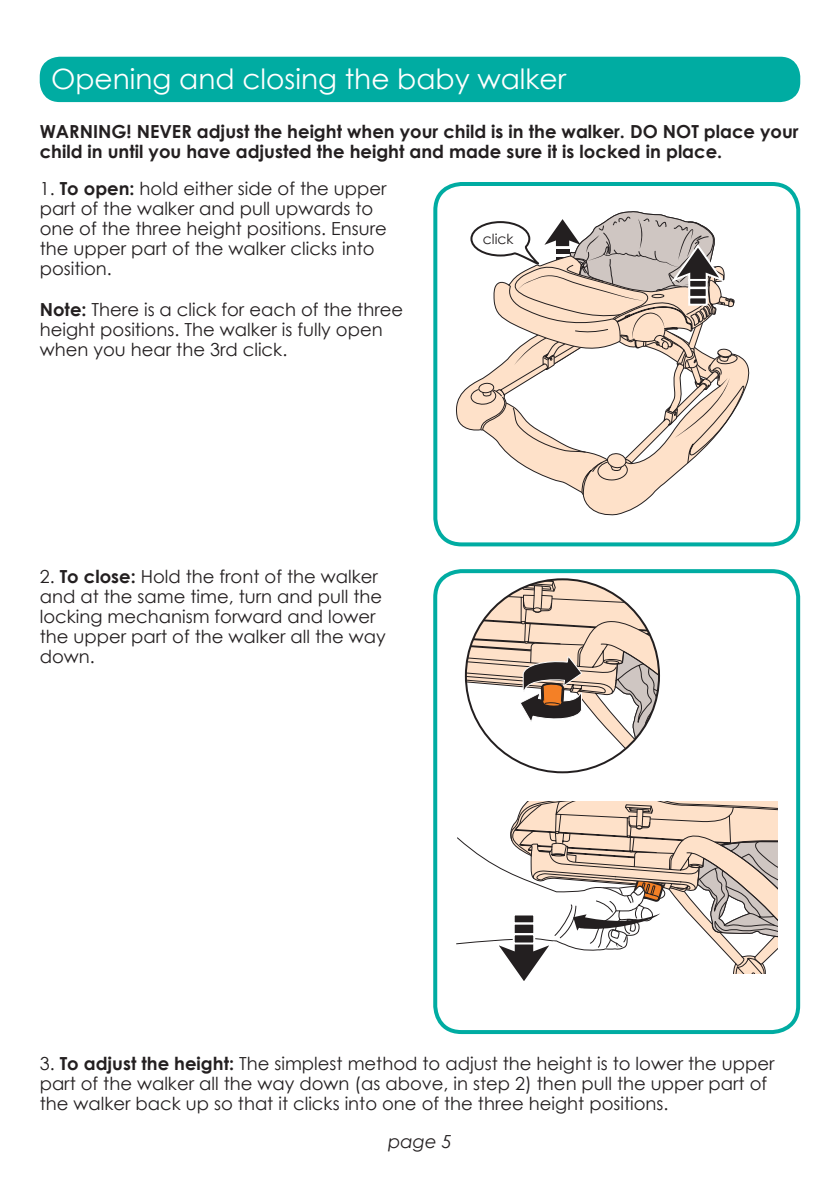
<style>
.page{position:relative;width:840px;height:1191px;background:#fff}
.page>*{position:absolute;margin:0;border:0;box-sizing:border-box;transform-origin:0 0}
.t1{font:28px "Century Gothic";color:#fff}
.Body_text_9pt{font:18px/20px "Century Gothic";color:#231f20}
.Body_text_9pt-2{font:700 18px/20px "Century Gothic";color:#231f20}
.t2{font:italic 18px "Century Gothic";color:#231f20}
.t3{font:14px "Century Gothic";color:#231f20}
.s1{font-weight:700}
</style>
<div class="page">
<div style="left:433px;top:569px;width:366px;height:465px;border:4px solid #00aca2;border-radius:26px"></div>
<svg style="left:456px;top:801px;width:320px;height:180px"></svg>
<svg style="left:465px;top:579px;width:193px;height:193px"></svg>
<div style="left:433px;top:182px;width:366px;height:364px;border:4px solid #00aca2;border-radius:26px"></div>
<svg style="left:456px;top:359px;width:293px;height:157px"></svg>
<div style="left:40px;top:57px;width:759px;height:45px;background:#00aca2;border-radius:20px"></div>
<svg style="left:469px;top:211px;width:275px;height:284px"></svg>
<p class="t1" style="left:51px;top:59px;width:516px">Opening and closing the baby walker</p>
<p class="Body_text_9pt-2" style="left:40px;top:121px;width:760px">WARNING! NEVER adjust the height when your child is in the walker. DO NOT place your child in until you have adjusted the height and made sure it is locked in place.</p>
<p class="Body_text_9pt" style="left:40px;top:179px;width:348px">1. <span class="s1">To open:</span> hold either side of the upper part of the walker and pull upwards to one of the three height positions. Ensure the upper part of the walker clicks into position.</p>
<p class="Body_text_9pt" style="left:40px;top:299px;width:365px"><span class="s1">Note:</span> There is a click for each of the three height positions. The walker is fully open when you hear the 3rd click.</p>
<p class="t3" style="left:482px;top:229px;width:32px">click</p>
<p class="Body_text_9pt" style="left:40px;top:566px;width:347px">2. <span class="s1">To close:</span> Hold the front of the walker and at the same time, turn and pull the locking mechanism forward and lower the upper part of the walker all the way down.</p>
<p class="Body_text_9pt" style="left:40px;top:1053px;width:736px">3. <span class="s1">To adjust the height:</span> The simplest method to adjust the height is to lower the upper part of the walker all the way down (as above, in step 2) then pull the upper part of the walker back up so that it clicks into one of the three height positions.</p>
<p class="t2" style="left:388px;top:1128px;width:65px">page 5</p>
</div>
